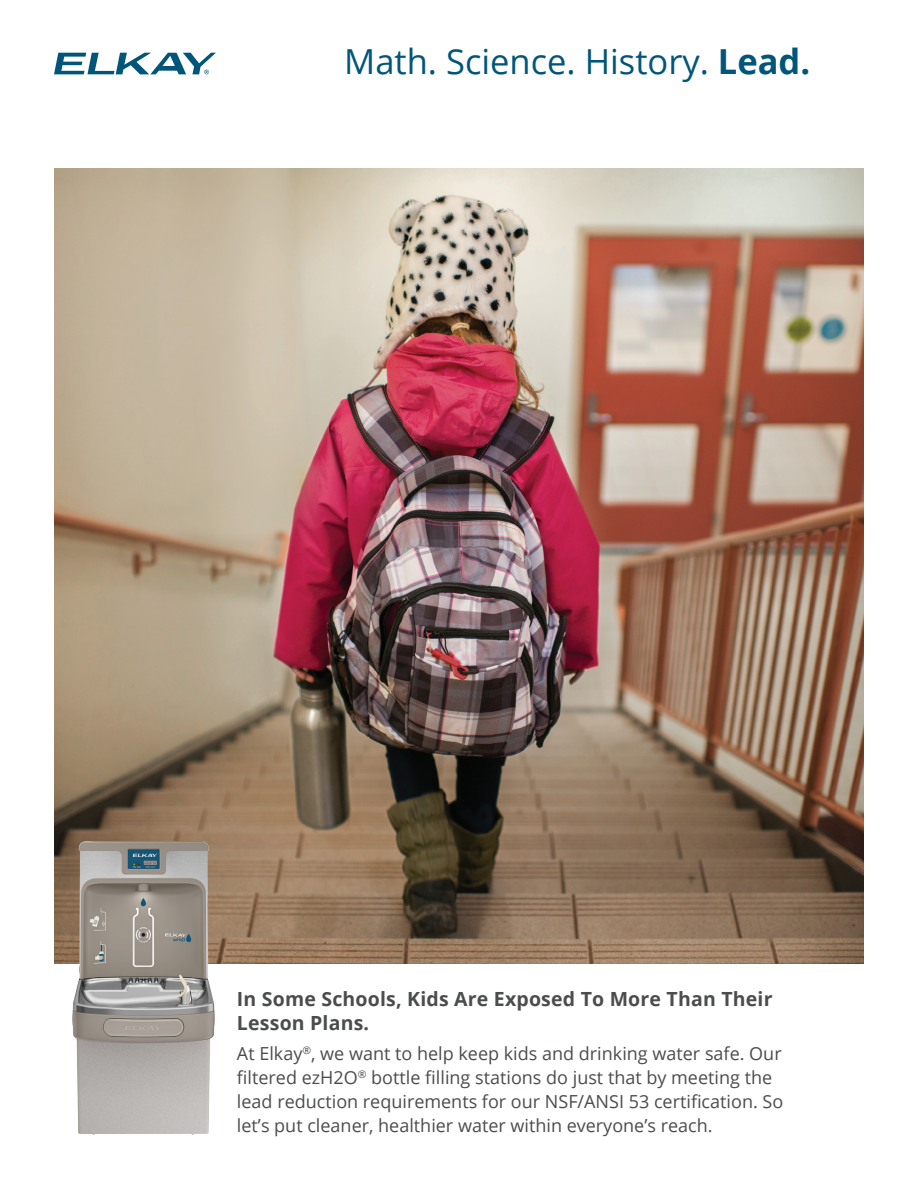
<style>
.page{position:relative;width:918px;height:1188px;background:#fff}
.page>*{position:absolute;margin:0;border:0;box-sizing:border-box;transform-origin:0 0}
.t1{font:34.5px "Open Sans";color:#00567a}
.t2{font:700 19.5px/24px "Open Sans";letter-spacing:.01em;color:#4b4c4d}
.t3{font:18px/24px "Open Sans";color:#4b4c4d}
.s1{font-weight:700}
</style>
<div class="page">
<svg style="left:54px;top:53px;width:162px;height:21px"></svg>
<img style="left:54px;top:169px;width:810px;height:795px">
<img style="left:72px;top:842px;width:143px;height:293px">
<h1 class="t1" style="left:344px;top:38px;width:468px">Math. Science. History. <span class="s1">Lead.</span></h1>
<p class="t2" style="left:237px;top:986px;width:537px">In Some Schools, Kids Are Exposed To More Than Their<br>Lesson Plans.</p>
<p class="t3" style="left:237px;top:1041px;width:548px">At Elkay<sup>®</sup>, we want to help keep kids and drinking water safe. Our filtered ezH2O<sup>®</sup> bottle filling stations do just that by meeting the lead reduction requirements for our NSF/ANSI 53 certification. So let’s put cleaner, healthier water within everyone’s reach.</p>
</div>
